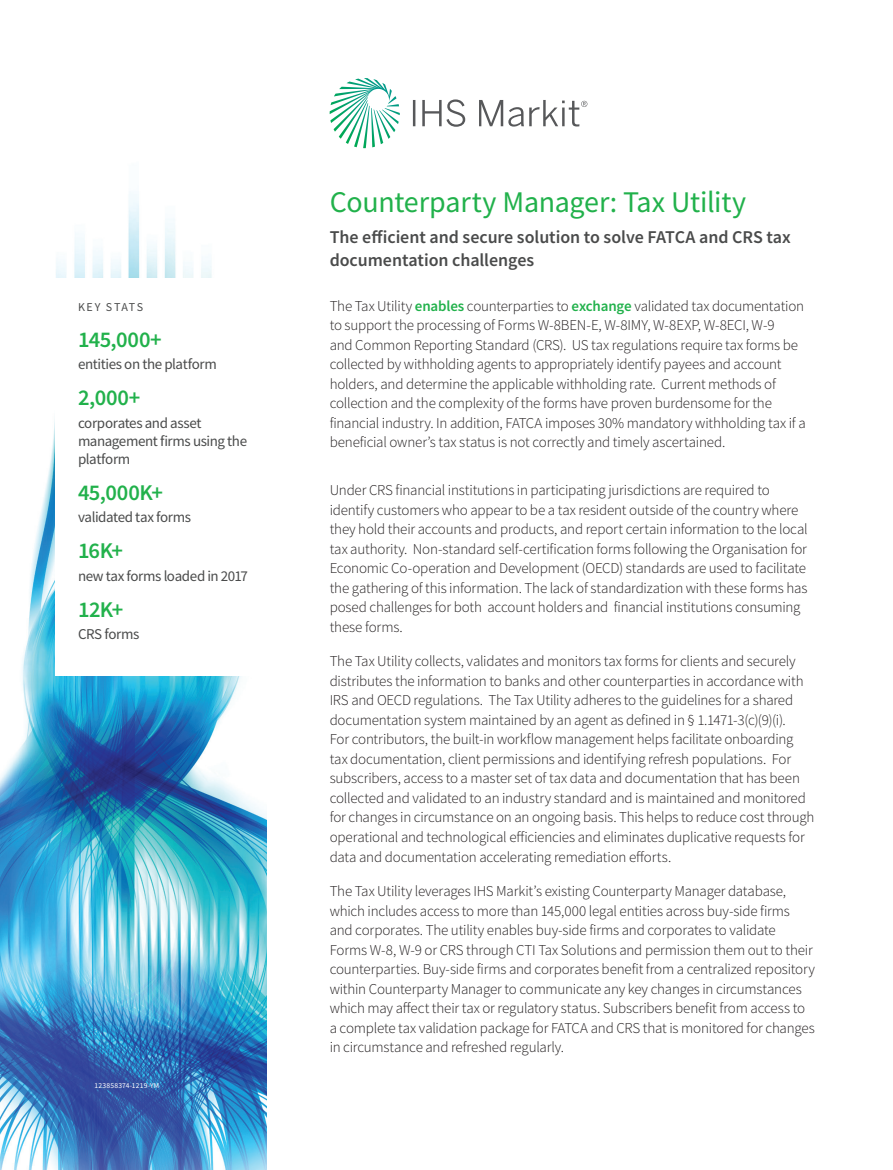
<style>
.page{position:relative;width:893px;height:1170px;background:#fff}
.page>*{position:absolute;margin:0;border:0;box-sizing:border-box;transform-origin:0 0}
.t1{font:30px "Source Sans Pro";letter-spacing:-.015em;color:#21b14b}
.t2{font:600 22.5px "Source Sans Pro";letter-spacing:-.02em;color:#21b14b}
.t3{font:600 18px/22.5px "Source Sans Pro";letter-spacing:-.005em;color:#4a4b4b}
.t4{font:300 15px/19.5px "Source Sans Pro";letter-spacing:-.015em;color:#231f20}
.t5{font:15px/18px "Source Sans Pro";letter-spacing:-.025em;color:#4a4b4b}
.t6{font:12px "Source Sans Pro";letter-spacing:.135em;color:#4a4b4b}
.t7{font:7.5px "Source Sans Pro";letter-spacing:.03em;color:#fff}
.s1{font-weight:600;color:#21b14b}
</style>
<div class="page">
<img style="left:0;top:192px;width:267px;height:977px">
<svg style="left:330px;top:78px;width:70px;height:70px"></svg>
<svg style="left:413px;top:100px;width:2px;height:26px"></svg>
<svg style="left:422px;top:99px;width:43px;height:28px"></svg>
<svg style="left:479px;top:100px;width:108px;height:27px"></svg>
<div style="left:56px;top:278px;width:217px;height:397px;background:#fff"></div>
<p class="t6" style="left:78px;top:299px;width:67px">KEY STATS</p>
<h2 class="t2" style="left:78px;top:324px;width:85px">145,000+</h2>
<p class="t5" style="left:78px;top:355px;width:140px">entities on the platform</p>
<h2 class="t2" style="left:78px;top:383px;width:64px">2,000+</h2>
<p class="t5" style="left:78px;top:413px;width:171px">corporates and asset management firms using the platform</p>
<h2 class="t2" style="left:78px;top:477px;width:86px">45,000K+</h2>
<p class="t5" style="left:78px;top:508px;width:115px">validated tax forms</p>
<h2 class="t2" style="left:78px;top:536px;width:47px">16K+</h2>
<p class="t5" style="left:78px;top:566px;width:172px">new tax forms loaded in 2017</p>
<h2 class="t2" style="left:78px;top:594px;width:47px">12K+</h2>
<p class="t5" style="left:78px;top:625px;width:63px">CRS forms</p>
<p class="t7" style="left:94px;top:1080px;width:66px">123858374-1219-YM</p>
<h1 class="t1" style="left:330px;top:182px;width:418px">Counterparty Manager: Tax Utility</h1>
<p class="t3" style="left:330px;top:226px;width:463px">The efficient and secure solution to solve FATCA and CRS tax documentation challenges</p>
<p class="t4" style="left:330px;top:296px;width:478px">The Tax Utility <span class="s1">enables</span> counterparties to <span class="s1">exchange</span> validated tax documentation to support the processing of Forms W-8BEN-E, W-8IMY, W-8EXP, W-8ECI, W-9<br>and Common Reporting Standard (CRS). US tax regulations require tax forms be collected by withholding agents to appropriately identify payees and account holders, and determine the applicable withholding rate. Current methods of collection and the complexity of the forms have proven burdensome for the financial industry. In addition, FATCA imposes 30% mandatory withholding tax if a beneficial owner’s tax status is not correctly and timely ascertained.</p>
<p class="t4" style="left:330px;top:480px;width:479px">Under CRS financial institutions in participating jurisdictions are required to identify customers who appear to be a tax resident outside of the country where they hold their accounts and products, and report certain information to the local tax authority. Non-standard self-certification forms following the Organisation for Economic Co-operation and Development (OECD) standards are used to facilitate the gathering of this information. The lack of standardization with these forms has posed challenges for both account holders and financial institutions consuming these forms.</p>
<p class="t4" style="left:330px;top:651px;width:486px">The Tax Utility collects, validates and monitors tax forms for clients and securely distributes the information to banks and other counterparties in accordance with IRS and OECD regulations. The Tax Utility adheres to the guidelines for a shared documentation system maintained by an agent as defined in § 1.1471-3(c)(9)(i).<br>For contributors, the built-in workflow management helps facilitate onboarding tax documentation, client permissions and identifying refresh populations. For subscribers, access to a master set of tax data and documentation that has been collected and validated to an industry standard and is maintained and monitored for changes in circumstance on an ongoing basis. This helps to reduce cost through operational and technological efficiencies and eliminates duplicative requests for data and documentation accelerating remediation efforts.</p>
<p class="t4" style="left:330px;top:881px;width:487px">The Tax Utility leverages IHS Markit’s existing Counterparty Manager database, which includes access to more than 145,000 legal entities across buy-side firms and corporates. The utility enables buy-side firms and corporates to validate Forms W-8, W-9 or CRS through CTI Tax Solutions and permission them out to their counterparties. Buy-side firms and corporates benefit from a centralized repository within Counterparty Manager to communicate any key changes in circumstances which may affect their tax or regulatory status. Subscribers benefit from access to a complete tax validation package for FATCA and CRS that is monitored for changes in circumstance and refreshed regularly.</p>
</div>
